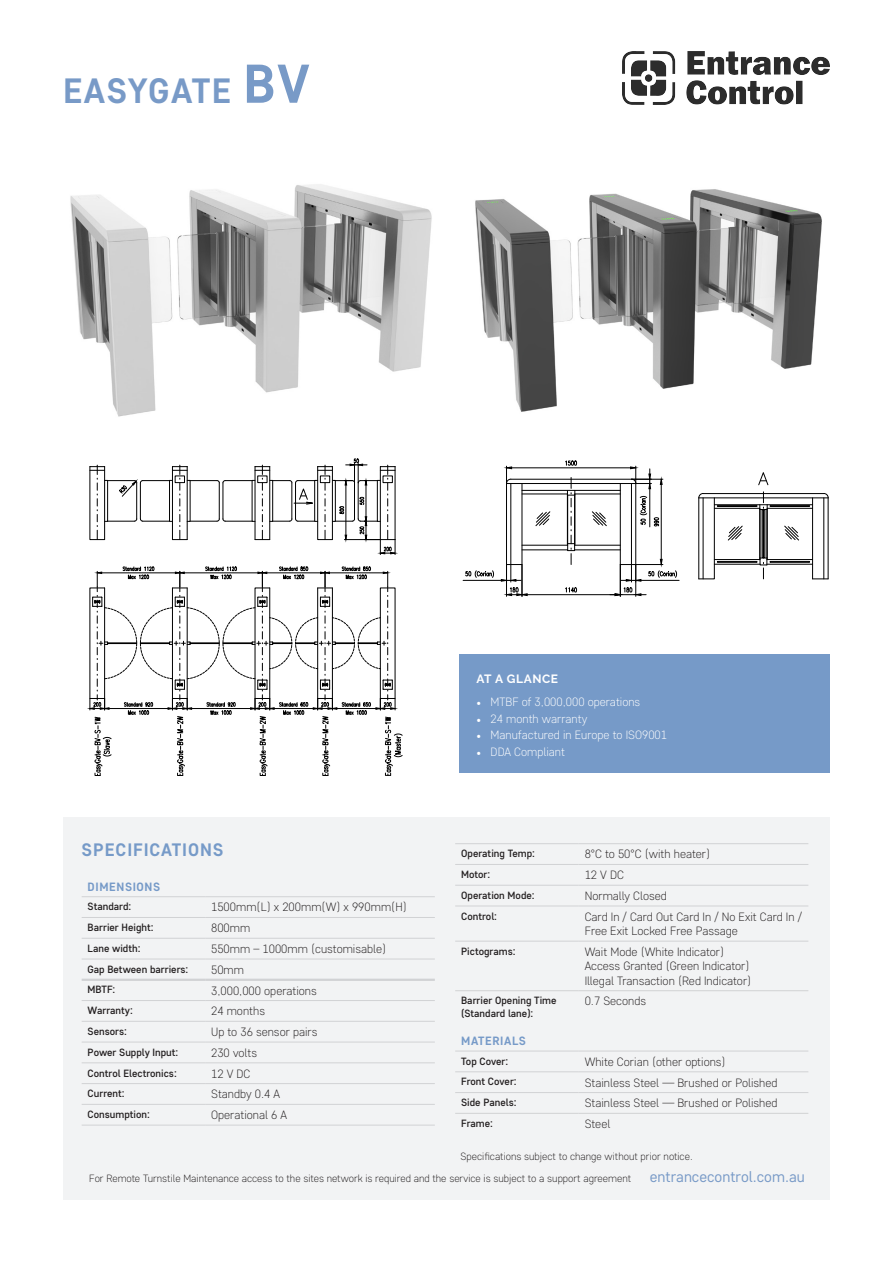
<style>
.page{position:relative;width:893px;height:1263px;background:#fff}
.page>*{position:absolute;margin:0;border:0;box-sizing:border-box;transform-origin:0 0}
.Section_Heading{font:700 35.1px "Core Sans D55";letter-spacing:.03em;color:#789ac7}
.t1{font:700 18px "Core Sans D55";letter-spacing:.05em;color:#769ac8}
.t2{font:15.3px "Core Sans D35";color:#789ac7}
.t3{font:300 12px/14.4px "Core Sans D25";color:#231f20}
.t4{font:300 12px "Core Sans D25";color:#fff}
.t5{font:700 12px "Core Sans D55";letter-spacing:.05em;color:#769ac8}
.t6{font:700 12px "Raleway";letter-spacing:.05em;color:#fff}
.t7{font:500 10.5px/12.6px "Core Sans D45";color:#231f20}
.t8{font:300 10.5px "Core Sans D25";color:#231f20}
.s1{font-size:54.45px}
.s2{font-family:"Minion Pro";font-weight:400}
</style>
<div class="page">
<div style="left:63px;top:818px;width:767px;height:382px;background:#f2f3f4"></div>
<hr style="left:82px;top:896px;width:123px;height:1px;background:#d1d2d4">
<hr style="left:205px;top:896px;width:230px;height:1px;background:#d1d2d4">
<hr style="left:82px;top:917px;width:123px;height:1px;background:#d1d2d4">
<hr style="left:205px;top:917px;width:230px;height:1px;background:#d1d2d4">
<hr style="left:82px;top:938px;width:123px;height:1px;background:#d1d2d4">
<hr style="left:205px;top:938px;width:230px;height:1px;background:#d1d2d4">
<hr style="left:82px;top:959px;width:123px;height:1px;background:#d1d2d4">
<hr style="left:205px;top:959px;width:230px;height:1px;background:#d1d2d4">
<hr style="left:82px;top:1062px;width:123px;height:1px;background:#d1d2d4">
<hr style="left:205px;top:1062px;width:230px;height:1px;background:#d1d2d4">
<hr style="left:82px;top:1083px;width:123px;height:1px;background:#d1d2d4">
<hr style="left:205px;top:1083px;width:230px;height:1px;background:#d1d2d4">
<hr style="left:82px;top:1104px;width:123px;height:1px;background:#d1d2d4">
<hr style="left:205px;top:1104px;width:230px;height:1px;background:#d1d2d4">
<hr style="left:82px;top:1125px;width:123px;height:1px;background:#d1d2d4">
<hr style="left:205px;top:1125px;width:230px;height:1px;background:#d1d2d4">
<hr style="left:82px;top:979px;width:123px;height:2px;background:#d1d2d4">
<hr style="left:205px;top:979px;width:230px;height:2px;background:#d1d2d4">
<hr style="left:82px;top:1000px;width:123px;height:1px;background:#d1d2d4">
<hr style="left:205px;top:1000px;width:230px;height:1px;background:#d1d2d4">
<hr style="left:82px;top:1021px;width:123px;height:1px;background:#d1d2d4">
<hr style="left:205px;top:1021px;width:230px;height:1px;background:#d1d2d4">
<hr style="left:82px;top:1042px;width:123px;height:1px;background:#d1d2d4">
<hr style="left:205px;top:1042px;width:230px;height:1px;background:#d1d2d4">
<hr style="left:455px;top:843px;width:124px;height:1px;background:#d1d2d4">
<hr style="left:579px;top:843px;width:229px;height:1px;background:#d1d2d4">
<hr style="left:455px;top:864px;width:124px;height:1px;background:#d1d2d4">
<hr style="left:579px;top:864px;width:229px;height:1px;background:#d1d2d4">
<hr style="left:455px;top:885px;width:124px;height:1px;background:#d1d2d4">
<hr style="left:579px;top:885px;width:229px;height:1px;background:#d1d2d4">
<hr style="left:455px;top:941px;width:124px;height:1px;background:#d1d2d4">
<hr style="left:579px;top:941px;width:229px;height:1px;background:#d1d2d4">
<hr style="left:455px;top:990px;width:124px;height:1px;background:#d1d2d4">
<hr style="left:579px;top:990px;width:229px;height:1px;background:#d1d2d4">
<hr style="left:455px;top:1051px;width:124px;height:1px;background:#d1d2d4">
<hr style="left:579px;top:1051px;width:229px;height:1px;background:#d1d2d4">
<hr style="left:455px;top:1071px;width:124px;height:1px;background:#d1d2d4">
<hr style="left:579px;top:1071px;width:229px;height:1px;background:#d1d2d4">
<hr style="left:455px;top:1092px;width:124px;height:1px;background:#d1d2d4">
<hr style="left:579px;top:1092px;width:229px;height:1px;background:#d1d2d4">
<hr style="left:455px;top:1113px;width:124px;height:1px;background:#d1d2d4">
<hr style="left:579px;top:1113px;width:229px;height:1px;background:#d1d2d4">
<hr style="left:455px;top:905px;width:124px;height:1px;background:#d1d2d4">
<hr style="left:579px;top:905px;width:229px;height:1px;background:#d1d2d4">
<div style="left:459px;top:654px;width:371px;height:119px;background:#769ac8"></div>
<img style="left:70px;top:184px;width:362px;height:233px">
<img style="left:475px;top:189px;width:347px;height:223px">
<svg style="left:90px;top:459px;width:306px;height:95px"></svg>
<svg style="left:89px;top:567px;width:313px;height:209px"></svg>
<div style="left:383px;top:476px;width:9px;height:7px;border:1px solid #000"></div>
<div style="left:320px;top:476px;width:10px;height:7px;border:1px solid #000"></div>
<div style="left:258px;top:476px;width:9px;height:7px;border:1px solid #000"></div>
<div style="left:175px;top:476px;width:10px;height:7px;border:1px solid #000"></div>
<svg style="left:462px;top:460px;width:367px;height:137px"></svg>
<div style="left:762px;top:510px;width:3px;height:48px;border:1px solid #000"></div>
<div style="left:763px;top:510px;width:1px;height:47px;border:1px solid #000"></div>
<img style="left:622px;top:52px;width:208px;height:53px">
<p class="Section_Heading" style="left:63px;top:68px;width:248px">EASYGATE <span class="s1">BV</span></p>
<p class="t1" style="left:82px;top:838px;width:143px">SPECIFICATIONS</p>
<p class="t5" style="left:88px;top:879px;width:74px">DIMENSIONS</p>
<p class="t7" style="left:88px;top:900px;width:45px">Standard:</p>
<p class="t3" style="left:211px;top:900px;width:197px">1500mm(L) x 200mm(W) x 990mm(H)</p>
<p class="t7" style="left:88px;top:921px;width:67px">Barrier Height:</p>
<p class="t3" style="left:211px;top:920px;width:41px">800mm</p>
<p class="t7" style="left:88px;top:942px;width:54px">Lane width:</p>
<p class="t3" style="left:211px;top:941px;width:177px">550mm – 1000mm (customisable)</p>
<p class="t7" style="left:88px;top:962px;width:102px">Gap Between barriers:</p>
<p class="t3" style="left:211px;top:962px;width:34px">50mm</p>
<p class="t7" style="left:88px;top:983px;width:29px">MBTF:</p>
<p class="t3" style="left:211px;top:983px;width:107px">3,000,000 operations</p>
<p class="t7" style="left:88px;top:1004px;width:47px">Warranty:</p>
<p class="t3" style="left:211px;top:1003px;width:55px">24 months</p>
<p class="t7" style="left:88px;top:1025px;width:41px">Sensors:</p>
<p class="t3" style="left:211px;top:1024px;width:108px">Up to 36 sensor pairs</p>
<p class="t7" style="left:88px;top:1045px;width:92px">Power Supply Input:</p>
<p class="t3" style="left:211px;top:1045px;width:47px">230 volts</p>
<p class="t7" style="left:88px;top:1066px;width:91px">Control Electronics:</p>
<p class="t3" style="left:211px;top:1066px;width:41px">12 V DC</p>
<p class="t7" style="left:88px;top:1087px;width:39px">Current:</p>
<p class="t3" style="left:211px;top:1086px;width:70px">Standby 0.4 A</p>
<p class="t7" style="left:88px;top:1108px;width:64px">Consumption:</p>
<p class="t3" style="left:211px;top:1107px;width:77px">Operational 6 A</p>
<p class="t6" style="left:476px;top:672px;width:83px">AT A GLANCE</p>
<p class="t4" style="left:476px;top:694px;width:165px"><span class="s2">•</span> MTBF of 3,000,000 operations</p>
<p class="t4" style="left:476px;top:711px;width:112px"><span class="s2">•</span> 24 month warranty</p>
<p class="t4" style="left:476px;top:727px;width:192px"><span class="s2">•</span> Manufactured in Europe to ISO9001</p>
<p class="t4" style="left:476px;top:744px;width:90px"><span class="s2">•</span> DDA Compliant</p>
<p class="t7" style="left:461px;top:847px;width:75px">Operating Temp:</p>
<p class="t3" style="left:585px;top:847px;width:127px">8°C to 50°C (with heater)</p>
<p class="t7" style="left:461px;top:868px;width:31px">Motor:</p>
<p class="t3" style="left:585px;top:867px;width:41px">12 V DC</p>
<p class="t7" style="left:461px;top:888px;width:75px">Operation Mode:</p>
<p class="t3" style="left:585px;top:888px;width:84px">Normally Closed</p>
<p class="t7" style="left:461px;top:909px;width:37px">Control:</p>
<p class="t3" style="left:585px;top:909px;width:219px">Card In / Card Out Card In / No Exit Card In /<br>Free Exit Locked Free Passage</p>
<p class="t7" style="left:461px;top:944px;width:56px">Pictograms:</p>
<p class="t3" style="left:585px;top:944px;width:168px">Wait Mode (White Indicator)<br>Access Granted (Green Indicator)<br>Illegal Transaction (Red Indicator)</p>
<p class="t7" style="left:461px;top:994px;width:97px">Barrier Opening Time (Standard lane):</p>
<p class="t3" style="left:585px;top:994px;width:63px">0.7 Seconds</p>
<p class="t5" style="left:461px;top:1033px;width:66px">MATERIALS</p>
<p class="t7" style="left:461px;top:1054px;width:49px">Top Cover:</p>
<p class="t3" style="left:585px;top:1054px;width:143px">White Corian (other options)</p>
<p class="t7" style="left:461px;top:1075px;width:57px">Front Cover:</p>
<p class="t3" style="left:585px;top:1075px;width:194px">Stainless Steel — Brushed or Polished</p>
<p class="t7" style="left:461px;top:1096px;width:57px">Side Panels:</p>
<p class="t3" style="left:585px;top:1095px;width:194px">Stainless Steel — Brushed or Polished</p>
<p class="t7" style="left:461px;top:1117px;width:33px">Frame:</p>
<p class="t3" style="left:585px;top:1116px;width:27px">Steel</p>
<p class="t8" style="left:460px;top:1149px;width:234px">Specifications subject to change without prior notice.</p>
<p class="t8" style="left:89px;top:1172px;width:544px">For Remote Turnstile Maintenance access to the sites network is required and the service is subject to a support agreement</p>
<p class="t2" style="left:650px;top:1167px;width:156px">entrancecontrol.com.au</p>
</div>
